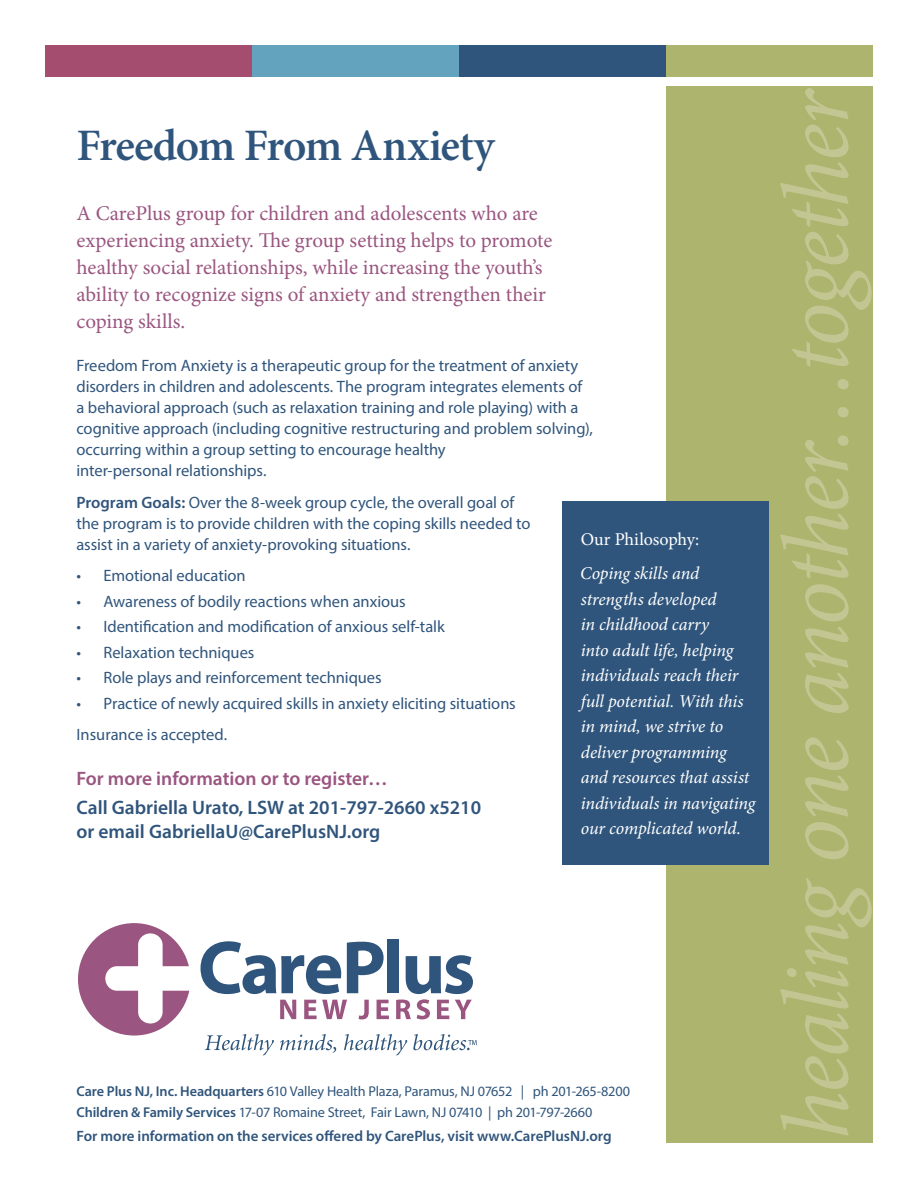
<style>
.page{position:relative;width:918px;height:1188px;background:#fff}
.page>*{position:absolute;margin:0;border:0;box-sizing:border-box;transform-origin:0 0}
.t1{font:italic 94.5px "Minion Pro";letter-spacing:-.025em;color:#c3c693}
.H1_34pt{font:600 45px "Minion Pro";letter-spacing:-.025em;color:#30557c}
.t2{font:21px/27px "Minion Pro";color:#9a5580}
.t3{font:600 19.5px/23.4px "Myriad Pro";color:#30557c}
.t4{font:600 19.5px "Myriad Pro";color:#9a5580}
.t5{font:italic 18px/25.5px "Minion Pro";letter-spacing:-.01em;color:#fff}
.t6{font:18px "Minion Pro";letter-spacing:-.005em;color:#fff}
.Text{font:16.5px/21px "Myriad Pro";letter-spacing:-.005em;color:#30557c}
.t7{font:600 15px "Myriad Pro";letter-spacing:-.005em;color:#30557c}
.t8{font:14.25px "Myriad Pro";letter-spacing:-.01em;color:#30557c}
.s1{font-weight:600}
</style>
<div class="page">
<svg style="left:201px;top:941px;width:140px;height:53px"></svg>
<svg style="left:347px;top:942px;width:37px;height:51px"></svg>
<div style="left:387px;top:939px;width:12px;height:54px;background:#30557c"></div>
<svg style="left:280px;top:1000px;width:16px;height:19px"></svg>
<svg style="left:304px;top:1000px;width:43px;height:19px"></svg>
<svg style="left:359px;top:1000px;width:10px;height:19px"></svg>
<svg style="left:377px;top:1000px;width:12px;height:19px"></svg>
<svg style="left:396px;top:955px;width:77px;height:64px"></svg>
<svg style="left:78px;top:923px;width:111px;height:113px"></svg>
<svg style="left:205px;top:1034px;width:69px;height:22px"></svg>
<svg style="left:280px;top:1034px;width:56px;height:19px"></svg>
<svg style="left:344px;top:1034px;width:63px;height:22px"></svg>
<svg style="left:413px;top:1034px;width:64px;height:16px"></svg>
<div style="left:666px;top:86px;width:207px;height:1057px;background:#acb46d"></div>
<div style="left:45px;top:45px;width:207px;height:31px;background:#a44d6e"></div>
<div style="left:666px;top:45px;width:207px;height:31px;background:#acb46d"></div>
<div style="left:459px;top:45px;width:207px;height:31px;background:#30557c"></div>
<div style="left:252px;top:45px;width:207px;height:31px;background:#63a3be"></div>
<div style="left:562px;top:501px;width:208px;height:364px;background:#30557c"></div>
<p class="H1_34pt" style="left:76px;top:114px;width:420px">Freedom From Anxiety</p>
<h2 class="t2" style="left:76px;top:199px;width:477px">A CarePlus group for children and adolescents who are experiencing anxiety. The group setting helps to promote healthy social relationships, while increasing the youth’s ability to recognize signs of anxiety and strengthen their coping skills.</h2>
<p class="Text" style="left:76px;top:355px;width:518px">Freedom From Anxiety is a therapeutic group for the treatment of anxiety disorders in children and adolescents. The program integrates elements of a behavioral approach (such as relaxation training and role playing) with a cognitive approach (including cognitive restructuring and problem solving), occurring within a group setting to encourage healthy<br>inter-personal relationships.</p>
<p class="Text" style="left:76px;top:491px;width:456px"><span class="s1">Program Goals:</span> Over the 8-week group cycle, the overall goal of the program is to provide children with the coping skills needed to assist in a variety of anxiety-provoking situations.</p>
<p class="Text" style="left:76px;top:565px;width:171px">• Emotional education</p>
<p class="Text" style="left:76px;top:590px;width:331px">• Awareness of bodily reactions when anxious</p>
<p class="Text" style="left:76px;top:616px;width:370px">• Identification and modification of anxious self-talk</p>
<p class="Text" style="left:76px;top:641px;width:179px">• Relaxation techniques</p>
<p class="Text" style="left:76px;top:667px;width:307px">• Role plays and reinforcement techniques</p>
<p class="Text" style="left:76px;top:692px;width:441px">• Practice of newly acquired skills in anxiety eliciting situations</p>
<p class="Text" style="left:76px;top:724px;width:152px">Insurance is accepted.</p>
<p class="t4" style="left:76px;top:766px;width:313px">For more information or to register…</p>
<p class="t3" style="left:76px;top:795px;width:406px">Call Gabriella Urato, LSW at 201-797-2660 x5210 or email GabriellaU@CarePlusNJ.org</p>
<h2 class="t6" style="left:581px;top:527px;width:120px">Our Philosophy:</h2>
<h2 class="t5" style="left:580px;top:561px;width:177px">Coping skills and strengths developed<br>in childhood carry<br>into adult life, helping individuals reach their full potential. With this in mind, we strive to deliver programming and resources that assist individuals in navigating our complicated world.</h2>
<p class="t8" style="left:76px;top:1083px;width:555px"><span class="s1">Care Plus NJ, Inc. Headquarters</span> 610 Valley Health Plaza, Paramus, NJ 07652 | ph 201-265-8200</p>
<p class="t8" style="left:76px;top:1104px;width:518px"><span class="s1">Children &amp; Family Services</span> 17-07 Romaine Street, Fair Lawn, NJ 07410 | ph 201-797-2660</p>
<p class="t7" style="left:76px;top:1127px;width:537px">For more information on the services offered by CarePlus, visit www.CarePlusNJ.org</p>
<p class="t1" style="left:753px;top:1139px;width:1053px;rotate:-90deg">healing one another…together</p>
</div>
